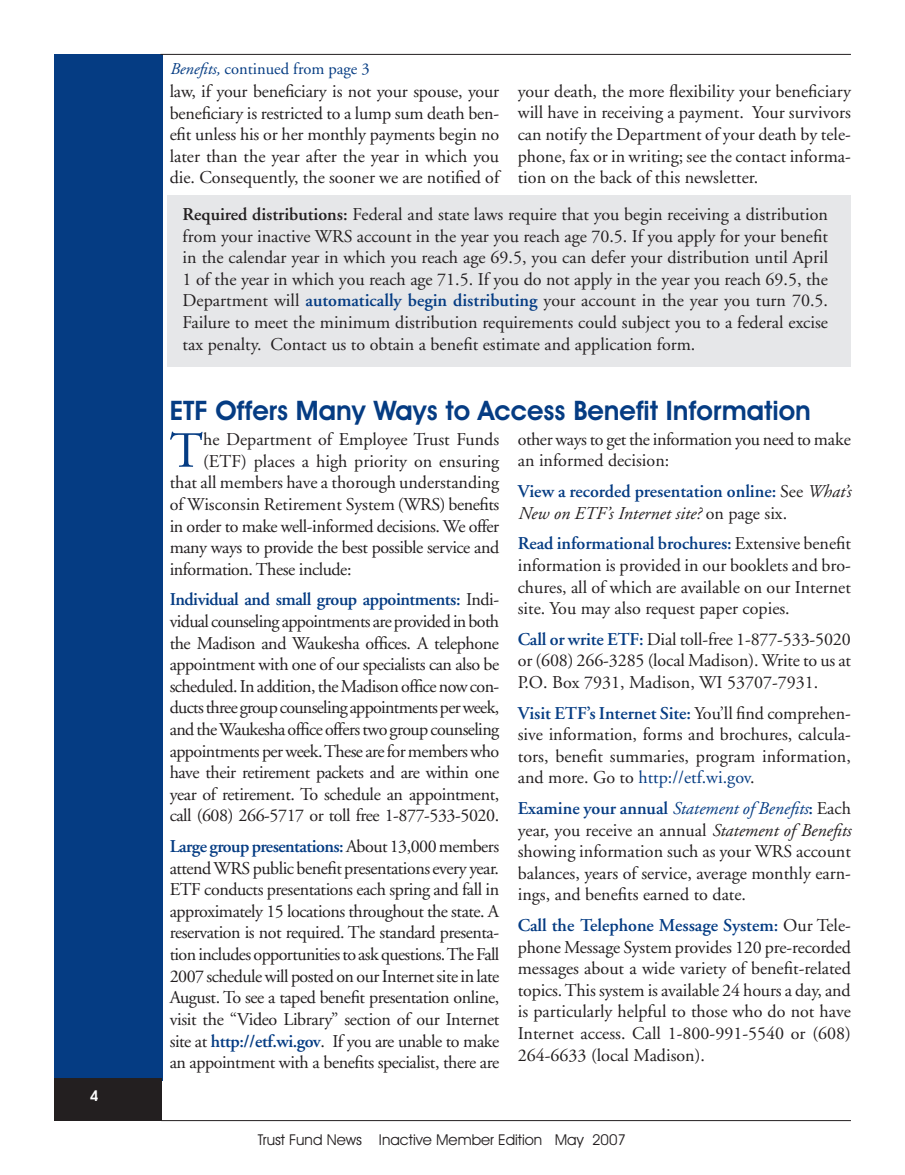
<style>
.page{position:relative;width:905px;height:1175px;background:#fff}
.page>*{position:absolute;margin:0;border:0;box-sizing:border-box;transform-origin:0 0}
.t1{font:50.55px "Adobe Garamond";color:#053c83}
.t2{font:600 27px "Avant Garde IT Cby BT";color:#053c83}
.t3{font:18px/21.6px "Adobe Garamond";color:#231f20;text-align:justify}
.t4{font:18px/21.6px "Adobe Garamond";letter-spacing:-.025em;color:#231f20}
.t5{font:600 18px/21.6px "Adobe Garamond";color:#053c83}
.t6{font:16.5px "Adobe Garamond";color:#053c83}
.t7{font:15px "Avant Garde IT Cby BT";color:#231f20}
.s1{font-style:italic}
.s2{font-weight:600}
.s3{font-weight:600;color:#053c83}
.s4{font-weight:400;color:#231f20}
.s5{font-weight:400;font-style:italic;color:#231f20}
.s6{color:#053c83}
.s7{font-style:italic;color:#053c83}
</style>
<div class="page">
<div style="left:54px;top:54px;width:108px;height:1026px;background:#053c83"></div>
<div style="left:54px;top:1078px;width:107px;height:42px;background:#231f20"></div>
<hr style="left:160px;top:54px;width:690px;height:1px;background:#231f20">
<hr style="left:161px;top:1120px;width:689px;height:1px;background:#231f20">
<div style="left:167px;top:195px;width:683px;height:172px;background:#e6e7e9"></div>
<p class="t6" style="left:170px;top:60px;width:202px"><span class="s1">Benefits,</span> continued from page 3</p>
<p class="t3" style="left:518px;top:81px;width:335px">your death, the more flexibility your beneficiary will have in receiving a payment. Your survivors can notify the Department of your death by tele&shy;phone, fax or in writing; see the contact informa&shy;tion on the back of this newsletter.</p>
<p class="t3" style="left:183px;top:204px;width:647px"><span class="s2">Required distributions:</span> Federal and state laws require that you begin receiving a distribution from your inactive WRS account in the year you reach age 70.5. If you apply for your benefit in the calendar year in which you reach age 69.5, you can defer your distribution until April 1 of the year in which you reach age 71.5. If you do not apply in the year you reach 69.5, the Department will <span class="s3">automatically begin distributing</span> your account in the year you turn 70.5.<br>Failure to meet the minimum distribution requirements could subject you to a federal excise tax penalty. Contact us to obtain a benefit estimate and application form.</p>
<p class="t3" style="left:170px;top:81px;width:331px">law, if your beneficiary is not your spouse, your beneficiary is restricted to a lump sum death ben&shy;efit unless his or her monthly payments begin no later than the year after the year in which you die. Consequently, the sooner we are notified of</p>
<h2 class="t2" style="left:170px;top:394px;width:642px">ETF Offers Many Ways to Access Benefit Information</h2>
<h1 class="t1" style="left:170px;top:423px;width:35px">T</h1>
<p class="t3" style="left:203px;top:429px;width:298px">he Department of Employee Trust Funds</p>
<p class="t4" style="left:518px;top:429px;width:334px">other ways to get the information you need to make an informed decision:</p>
<p class="t5" style="left:518px;top:481px;width:334px">View a recorded presentation online: <span class="s4">See</span> <span class="s5">What’s<br>New on ETF’s Internet site?</span> <span class="s4">on page six.</span></p>
<p class="t3" style="left:518px;top:533px;width:335px"><span class="s3">Read informational brochures:</span> Extensive benefit information is provided in our booklets and bro&shy;chures, all of which are available on our Internet site. You may also request paper copies.</p>
<p class="t3" style="left:518px;top:628px;width:335px"><span class="s3">Call or write ETF:</span> Dial toll-free 1-877-533-5020 or (608) 266-3285 (local Madison). Write to us at P.O. Box 7931, Madison, WI 53707-7931.</p>
<p class="t3" style="left:518px;top:702px;width:335px"><span class="s3">Visit ETF’s Internet Site:</span> You’ll find comprehen&shy;sive information, forms and brochures, calcula&shy;tors, benefit summaries, program information, and more. Go to <span class="s6">http://etf.wi.gov</span>.</p>
<p class="t3" style="left:518px;top:798px;width:335px"><span class="s3">Examine your annual</span> <span class="s7">Statement of Benefits</span><span class="s3">:</span> Each year, you receive an annual <span class="s1">Statement of Benefits </span>showing information such as your WRS account balances, years of service, average monthly earn&shy;ings, and benefits earned to date.</p>
<p class="t3" style="left:518px;top:915px;width:335px"><span class="s3">Call the Telephone Message System:</span> Our Tele&shy;phone Message System provides 120 pre-recorded messages about a wide variety of benefit-related topics. This system is available 24 hours a day, and is particularly helpful to those who do not have Internet access. Call 1-800-991-5540 or (608)<br>264-6633 (local Madison).</p>
<p class="t3" style="left:203px;top:450px;width:298px">(ETF) places a high priority on ensuring</p>
<p class="t3" style="left:170px;top:472px;width:331px">that all members have a thorough understanding</p>
<p class="t3" style="left:170px;top:494px;width:331px">of Wisconsin Retirement System (WRS) benefits</p>
<p class="t4" style="left:170px;top:515px;width:331px">in order to make well-informed decisions. We offer</p>
<p class="t4" style="left:170px;top:537px;width:331px">many ways to provide the best possible service and</p>
<p class="t4" style="left:170px;top:558px;width:183px">information. These include:</p>
<p class="t3" style="left:170px;top:589px;width:331px"><span class="s3">Individual and small group appointments:</span> Indi&shy;vidual counseling appointments are provided in both the Madison and Waukesha offices. A telephone appointment with one of our specialists can also be scheduled. In addition, the Madison office now con&shy;ducts three group counseling appointments per week, and the Waukesha office offers two group counseling appointments per week. These are for members who have their retirement packets and are within one year of retirement. To schedule an appointment, call (608) 266-5717 or toll free 1-877-533-5020.</p>
<p class="t3" style="left:170px;top:836px;width:331px"><span class="s3">Large group presentations:</span> About 13,000 members attend WRS public benefit presentations every year.<br>ETF conducts presentations each spring and fall in approximately 15 locations throughout the state. A reservation is not required. The standard presenta&shy;tion includes opportunities to ask questions. The Fall 2007 schedule will posted on our Internet site in late August. To see a taped benefit presentation online, visit the “Video Library” section of our Internet site at <span class="s3">http://etf.wi.gov</span>. If you are unable to make an appointment with a benefits specialist, there are</p>
<p class="t7" style="left:258px;top:1130px;width:370px">Trust Fund News Inactive Member Edition May 2007</p>
</div>
